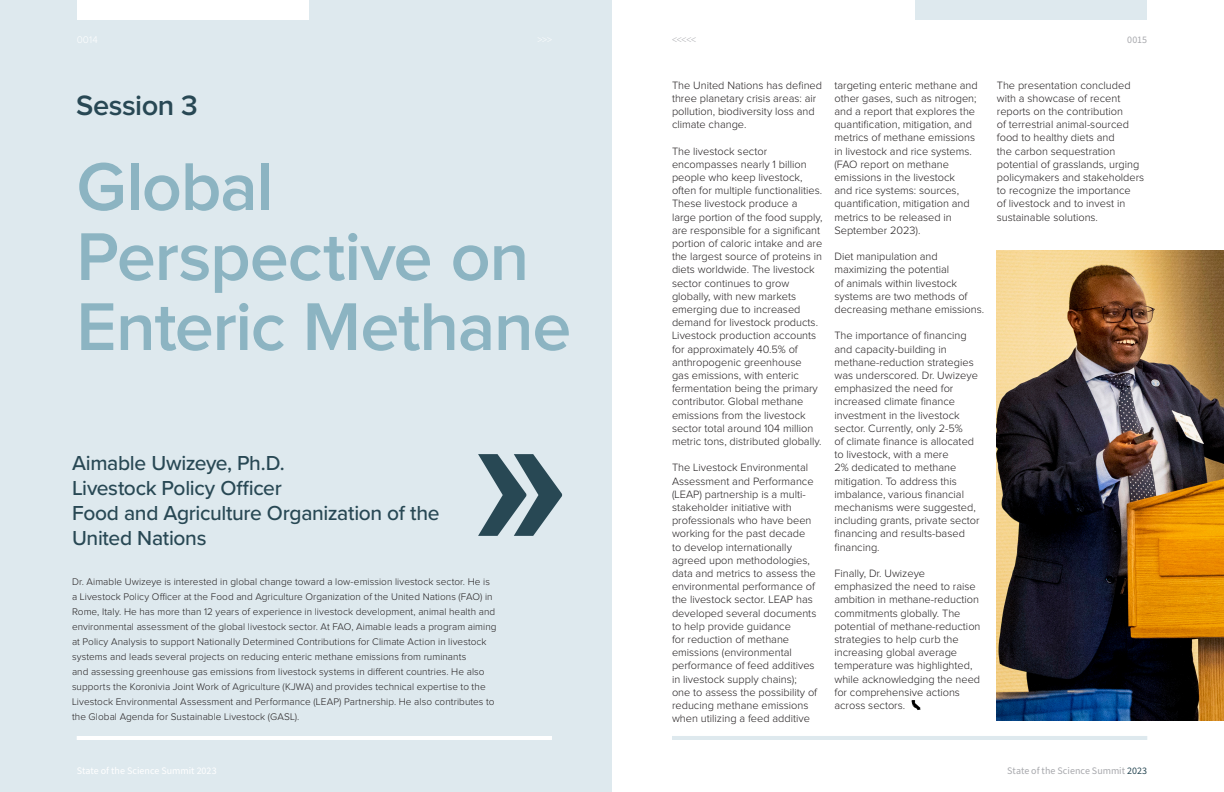
<style>
.page{position:relative;width:1224px;height:792px;background:#fff}
.page>*{position:absolute;margin:0;border:0;box-sizing:border-box;transform-origin:0 0}
.Headline_70_70_Left{font:600 70px/70px "Proxima Nova";letter-spacing:-.015em;color:#8cb4c2}
.Headline_29_30_Left{font:600 29px "Proxima Nova";letter-spacing:-.015em;color:#284854}
.Headline_21_25_Left{font:500 21px/25px "Proxima Nova";letter-spacing:-.015em;color:#284854}
.Paragraph_Style_1{font:300 11px/13.2px "Proxima Nova";color:#231f20}
.Copy_Text_10_14_Left{font:300 10px/15px "Proxima Nova";letter-spacing:.005em;color:#231f20}
.t1{font:10px "Source Sans Pro";color:#a8a9ad}
.t2{font:10px "Source Sans Pro";color:#fff}
.t3{font:300 10px "Proxima Nova";color:#a8a9ad}
.s1{color:#284854}
</style>
<div class="page">
<div style="left:916px;top:0;width:231px;height:20px;background:#dee9ee"></div>
<hr style="left:672px;top:736px;width:475px;height:4px;background:#dee9ee">
<div style="left:0;top:0;width:612px;height:792px;background:#dee9ee"></div>
<div style="left:77px;top:0;width:231px;height:20px;background:#fff"></div>
<hr style="left:77px;top:736px;width:475px;height:4px;background:#fff">
<img style="left:997px;top:250px;width:227px;height:470px">
<svg style="left:911px;top:700px;width:10px;height:10px"></svg>
<svg style="left:478px;top:454px;width:84px;height:82px"></svg>
<p class="Headline_29_30_Left" style="left:76px;top:92px;width:123px">Session 3</p>
<p class="Headline_70_70_Left" style="left:76px;top:155px;width:496px">Global<br>Perspective on<br>Enteric Methane</p>
<p class="Headline_21_25_Left" style="left:72px;top:450px;width:214px">Aimable Uwizeye, Ph.D.</p>
<p class="Headline_21_25_Left" style="left:72px;top:475px;width:211px">Livestock Policy Officer</p>
<p class="Headline_21_25_Left" style="left:72px;top:500px;width:369px">Food and Agriculture Organization of the<br>United Nations</p>
<p class="Copy_Text_10_14_Left" style="left:72px;top:575px;width:426px">Dr. Aimable Uwizeye is interested in global change toward a low-emission livestock sector. He is a Livestock Policy Officer at the Food and Agriculture Organization of the United Nations (FAO) in Rome, Italy. He has more than 12 years of experience in livestock development, animal health and environmental assessment of the global livestock sector. At FAO, Aimable leads a program aiming at Policy Analysis to support Nationally Determined Contributions for Climate Action in livestock systems and leads several projects on reducing enteric methane emissions from ruminants<br>and assessing greenhouse gas emissions from livestock systems in different countries. He also supports the Koronivia Joint Work of Agriculture (KJWA) and provides technical expertise to the Livestock Environmental Assessment and Performance (LEAP) Partnership. He also contributes to the Global Agenda for Sustainable Livestock (GASL).</p>
<p class="t2" style="left:77px;top:764px;width:142px">State of the Science Summit 2023</p>
<p class="t3" style="left:672px;top:35px;width:26px">&lt;&lt;&lt;&lt;&lt;</p>
<p class="t1" style="left:1127px;top:33px;width:22px">0015</p>
<p class="Paragraph_Style_1" style="left:672px;top:79px;width:152px">The United Nations has defined three planetary crisis areas: air pollution, biodiversity loss and climate change.</p>
<p class="Paragraph_Style_1" style="left:672px;top:145px;width:152px">The livestock sector encompasses nearly 1 billion people who keep livestock, often for multiple functionalities.<br>These livestock produce a large portion of the food supply, are responsible for a significant portion of caloric intake and are the largest source of proteins in diets worldwide. The livestock sector continues to grow globally, with new markets emerging due to increased demand for livestock products.<br>Livestock production accounts for approximately 40.5% of anthropogenic greenhouse<br>gas emissions, with enteric fermentation being the primary contributor. Global methane emissions from the livestock sector total around 104 million metric tons, distributed globally.</p>
<p class="Paragraph_Style_1" style="left:672px;top:462px;width:147px">The Livestock Environmental<br>Assessment and Performance (LEAP) partnership is a multi&shy;stakeholder initiative with professionals who have been working for the past decade to develop internationally agreed upon methodologies, data and metrics to assess the environmental performance of the livestock sector. LEAP has developed several documents to help provide guidance<br>for reduction of methane emissions (environmental performance of feed additives in livestock supply chains); one to assess the possibility of reducing methane emissions when utilizing a feed additive</p>
<p class="Paragraph_Style_1" style="left:834px;top:79px;width:145px">targeting enteric methane and other gases, such as nitrogen; and a report that explores the quantification, mitigation, and metrics of methane emissions in livestock and rice systems. (FAO report on methane emissions in the livestock<br>and rice systems: sources, quantification, mitigation and metrics to be released in<br>September 2023).</p>
<p class="Paragraph_Style_1" style="left:834px;top:250px;width:151px">Diet manipulation and maximizing the potential<br>of animals within livestock systems are two methods of decreasing methane emissions.</p>
<p class="Paragraph_Style_1" style="left:834px;top:330px;width:147px">The importance of financing and capacity-building in methane-reduction strategies was underscored. Dr. Uwizeye emphasized the need for increased climate finance investment in the livestock sector. Currently, only 2-5%<br>of climate finance is allocated to livestock, with a mere<br>2% dedicated to methane mitigation. To address this imbalance, various financial mechanisms were suggested, including grants, private sector financing and results-based financing.</p>
<p class="Paragraph_Style_1" style="left:834px;top:567px;width:148px">Finally, Dr. Uwizeye emphasized the need to raise ambition in methane-reduction commitments globally. The potential of methane-reduction strategies to help curb the increasing global average temperature was highlighted, while acknowledging the need for comprehensive actions across sectors.</p>
<p class="Paragraph_Style_1" style="left:997px;top:79px;width:149px">The presentation concluded with a showcase of recent reports on the contribution<br>of terrestrial animal-sourced food to healthy diets and<br>the carbon sequestration potential of grasslands, urging policymakers and stakeholders to recognize the importance<br>of livestock and to invest in sustainable solutions.</p>
<p class="t1" style="left:1007px;top:764px;width:142px">State of the Science Summit <span class="s1">2023</span></p>
</div>
